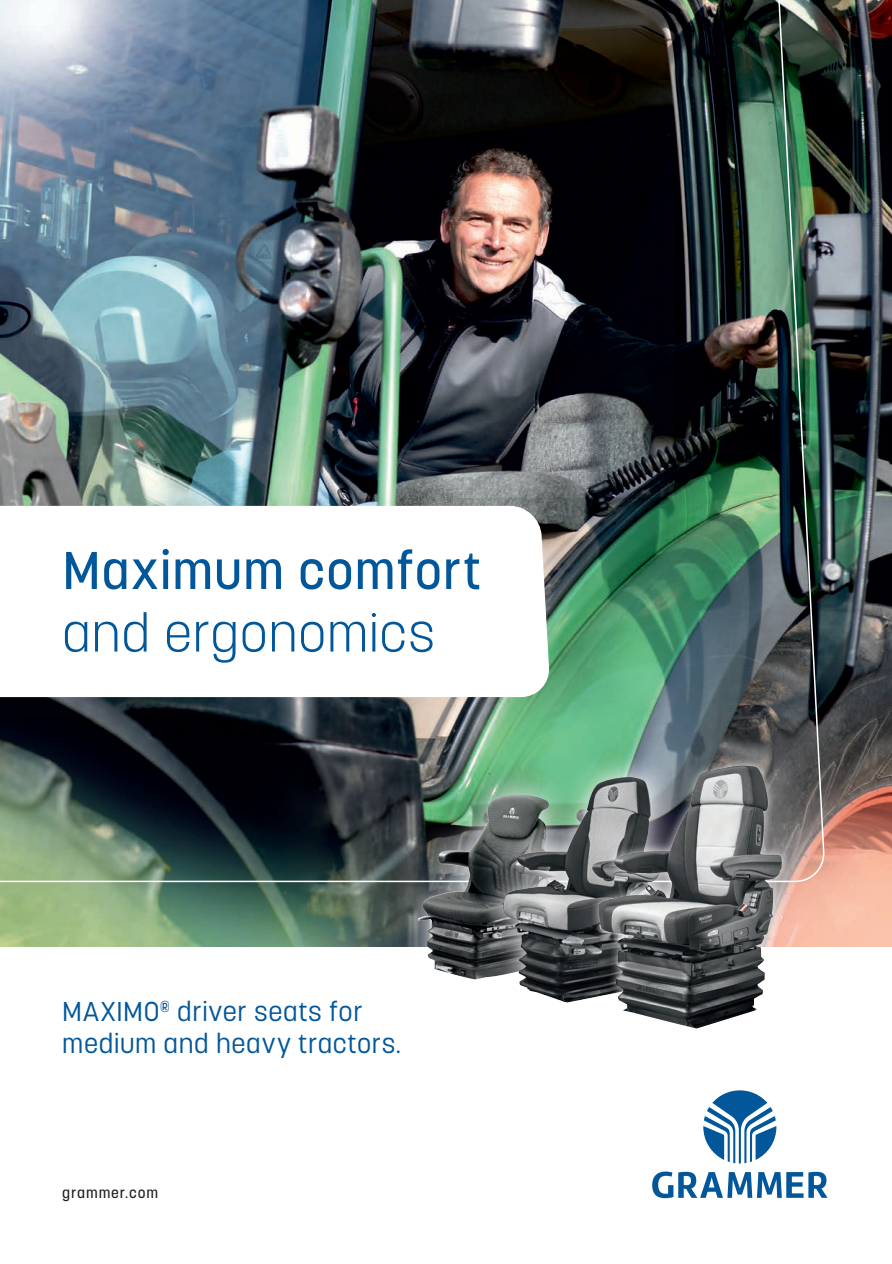
<style>
.page{position:relative;width:892px;height:1264px;background:#fff}
.page>*{position:absolute;margin:0;border:0;box-sizing:border-box;transform-origin:0 0}
.t1{font:500 52.5px "Korolev";letter-spacing:.015em;color:#01579a}
.t2{font:300 52.5px "Korolev";letter-spacing:.015em;color:#01579a}
.t3{font:27px/32.4px "Korolev";letter-spacing:.025em;color:#01579a}
.t4{font:500 15px "Korolev";letter-spacing:.06em;color:#231f20}
</style>
<div class="page">
<img style="left:0;top:0;width:892px;height:946px">
<svg style="left:703px;top:1090px;width:73px;height:73px"></svg>
<svg style="left:652px;top:1171px;width:175px;height:26px"></svg>
<img style="left:0;top:0;width:865px;height:924px">
<img style="left:0;top:0;width:827px;height:882px">
<img style="left:392px;top:765px;width:86px;height:215px">
<img style="left:418px;top:794px;width:60px;height:180px">
<svg style="left:478px;top:751px;width:207px;height:228px;background:#59836a"></svg>
<img style="left:491px;top:764px;width:98px;height:239px">
<div style="left:589px;top:755px;width:202px;height:281px;background:#fff;opacity:.75"></div>
<img style="left:598px;top:765px;width:141px;height:169px">
<h1 class="t1" style="left:62px;top:537px;width:420px">Maximum comfort</h1>
<h1 class="t2" style="left:62px;top:599px;width:374px">and ergonomics</h1>
<p class="t3" style="left:62px;top:994px;width:340px">MAXIMO<sup>®</sup> driver seats for medium and heavy tractors.</p>
<p class="t4" style="left:62px;top:1183px;width:97px">grammer.com</p>
</div>
